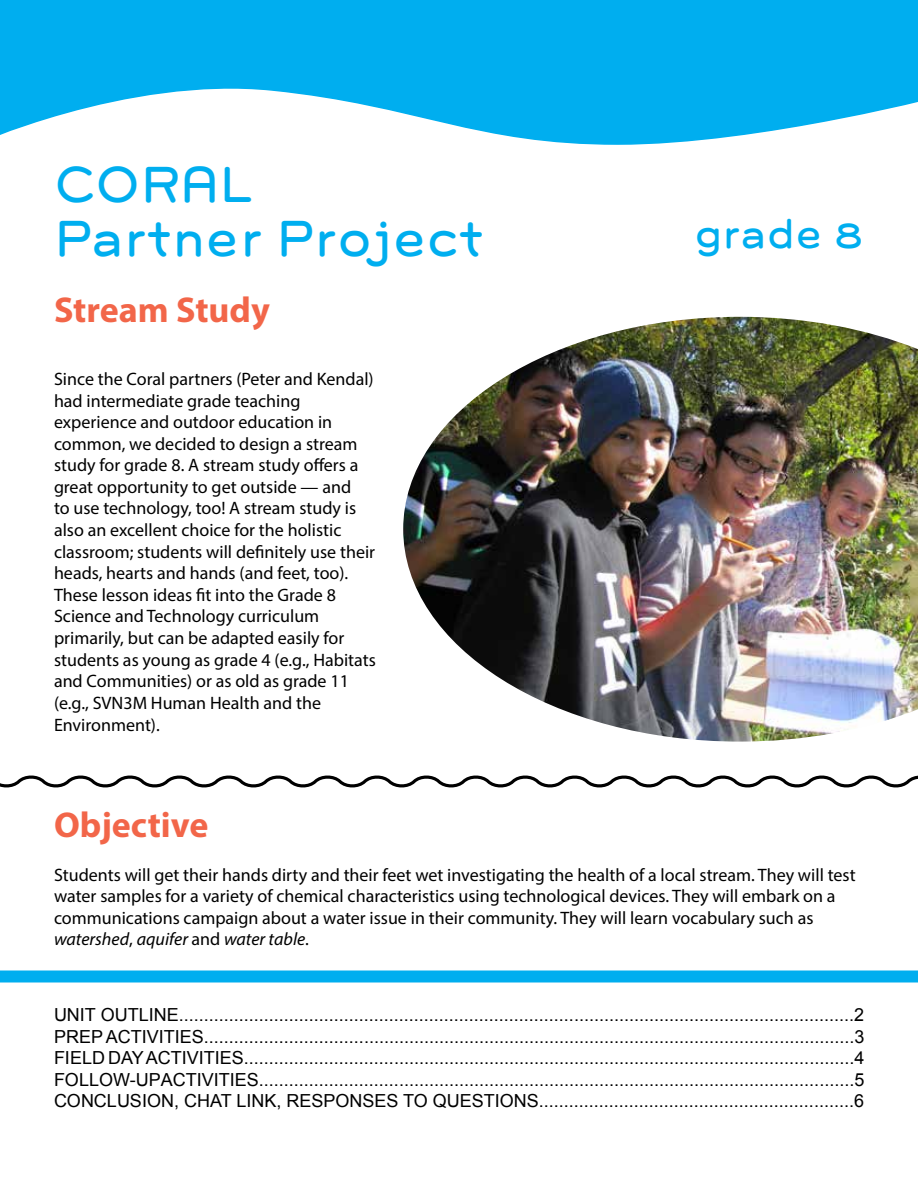
<style>
.page{position:relative;width:918px;height:1188px;background:#fff}
.page>*{position:absolute;margin:0;border:0;box-sizing:border-box;transform-origin:0 0}
.t1{font:45px/54px "Grover";color:#00aeef}
.t2{font:700 36px "Myriad Pro";color:#f26649}
.t3{font:36px "Grover";color:#00aeef}
.t4{font:18px/21.6px "Myriad Pro";color:#000}
.t5{font:18px/21.6px "Arial";color:#000;text-align:justify}
.s1{font-style:italic}
</style>
<div class="page">
<svg style="left:0;top:0;width:918px;height:145px"></svg>
<svg style="left:0;top:775px;width:918px;height:13px"></svg>
<div style="left:0;top:970px;width:918px;height:12px;background:#00aeef"></div>
<img style="left:403px;top:317px;width:515px;height:425px">
<h1 class="t1" style="left:54px;top:158px;width:432px">CORAL<br>Partner Project</h1>
<h2 class="t2" style="left:54px;top:287px;width:217px">Stream Study</h2>
<p class="t4" style="left:54px;top:368px;width:323px">Since the Coral partners (Peter and Kendal) had intermediate grade teaching experience and outdoor education in common, we decided to design a stream study for grade 8. A stream study offers a great opportunity to get outside — and<br>to use technology, too! A stream study is also an excellent choice for the holistic classroom; students will definitely use their heads, hearts and hands (and feet, too).<br>These lesson ideas fit into the Grade 8<br>Science and Technology curriculum primarily, but can be adapted easily for students as young as grade 4 (e.g., Habitats and Communities) or as old as grade 11 (e.g., SVN3M Human Health and the Environment).</p>
<h2 class="t3" style="left:695px;top:210px;width:171px">grade 8</h2>
<h2 class="t2" style="left:54px;top:802px;width:156px">Objective</h2>
<p class="t4" style="left:54px;top:863px;width:803px">Students will get their hands dirty and their feet wet investigating the health of a local stream. They will test water samples for a variety of chemical characteristics using technological devices. They will embark on a communications campaign about a water issue in their community. They will learn vocabulary such as <span class="s1">watershed</span>, <span class="s1">aquifer</span> and <span class="s1">water table</span>.</p>
<p class="t5" style="left:54px;top:1004px;width:812px">UNIT OUTLINE.......................................................................................................................................2<br>PREP ACTIVITIES..................................................................................................................................3<br>FIELD DAY ACTIVITIES..........................................................................................................................4<br>FOLLOW-UP ACTIVITIES.......................................................................................................................5<br>CONCLUSION, CHAT LINK, RESPONSES TO QUESTIONS...............................................................6</p>
</div>
